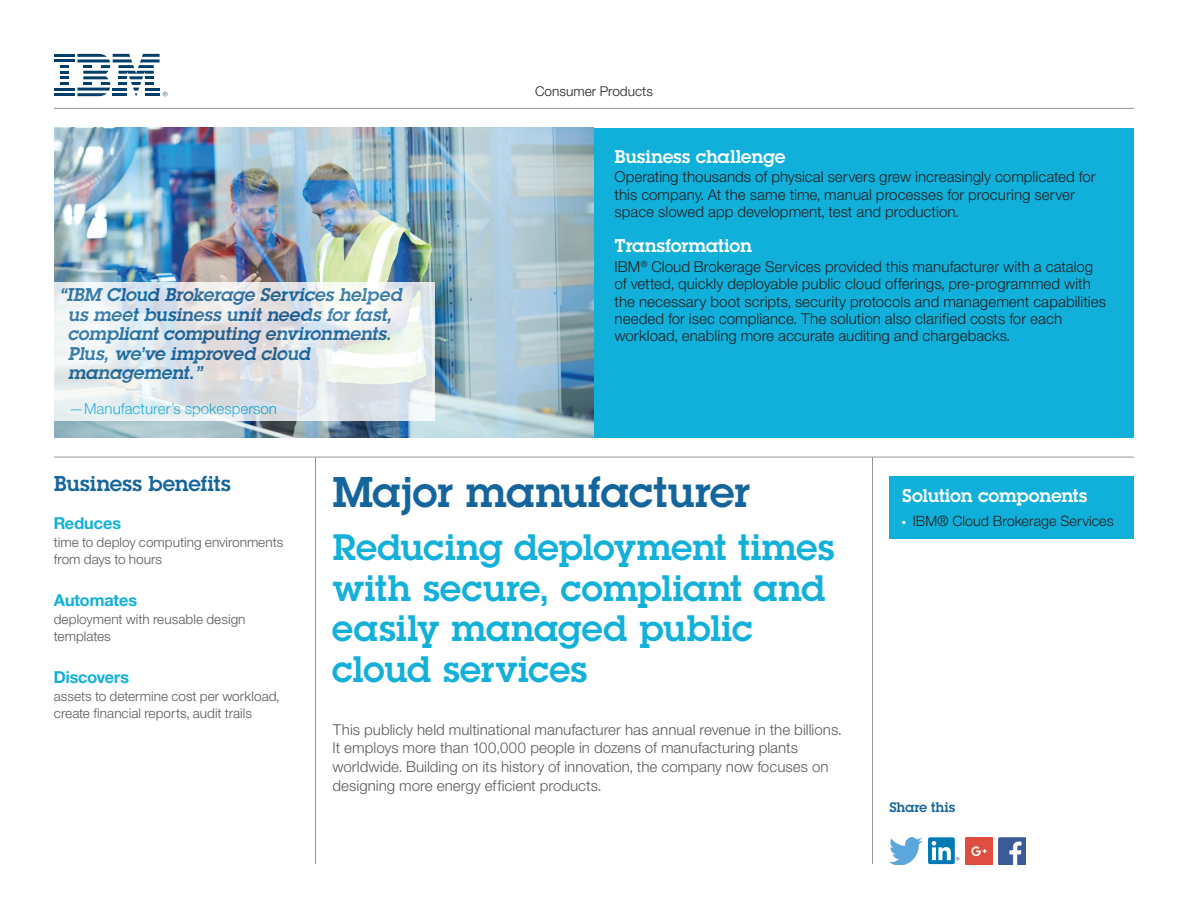
<style>
.page{position:relative;width:1188px;height:918px;background:#fff}
.page>*{position:absolute;margin:0;border:0;box-sizing:border-box;transform-origin:0 0}
.t1{font:42px "Lubalin Demifor IBM";color:#15659d}
.t2{font:36px/40.5px "Lubalin Demifor IBM";color:#13b0da}
.t3{font:21px "Lubalin Demifor IBM";color:#15659d}
.t4{font:18px/19.5px "Lubalin Demi Italicfor IBM";color:#15659d}
.t5{font:18px "Lubalin Demifor IBM";color:#fff}
.t6{font:16.5px "Helv Neue Boldfor IBM";color:#13b0da}
.t7{font:15px/17.2px "Helv Neue Lightfor IBM";color:#231f20}
.t8{font:15px/18.8px "Helv Neue Lightfor IBM";color:#58595b}
.t9{font:15px "Helv Neue Lightfor IBM";color:#13b0da}
.t10{font:14.25px "Helv Neue Lightfor IBM";color:#231f20}
.t11{font:13.5px/17.2px "Helv Neue Lightfor IBM";color:#58595b}
.t12{font:13.5px "Helv Neue Lightfor IBM";color:#231f20}
.t13{font:13.5px "Lubalin Demifor IBM";color:#15659d}
</style>
<div class="page">
<hr style="left:315px;top:457px;width:1px;height:407px;background:#939698">
<hr style="left:872px;top:457px;width:1px;height:407px;background:#939698">
<hr style="left:54px;top:108px;width:1080px;height:1px;background:#939698">
<hr style="left:54px;top:457px;width:1080px;height:1px;background:#939698">
<div style="left:577px;top:128px;width:557px;height:310px;background:#10b0db"></div>
<hr style="left:54px;top:54px;width:21px;height:3px;background:#003e69">
<hr style="left:54px;top:59px;width:21px;height:3px;background:#003e69">
<hr style="left:54px;top:88px;width:21px;height:3px;background:#003e69">
<svg style="left:60px;top:65px;width:9px;height:20px"></svg>
<hr style="left:54px;top:93px;width:21px;height:3px;background:#003e69">
<svg style="left:77px;top:54px;width:90px;height:42px"></svg>
<img style="left:54px;top:128px;width:539px;height:310px">
<img style="left:889px;top:838px;width:33px;height:26px">
<div style="left:928px;top:837px;width:27px;height:27px;background:#007bb6;border-radius:2px"></div>
<svg style="left:932px;top:841px;width:27px;height:20px"></svg>
<img style="left:966px;top:837px;width:27px;height:27px">
<img style="left:999px;top:837px;width:27px;height:27px">
<div style="left:890px;top:477px;width:244px;height:62px;background:#10b0db"></div>
<svg style="left:54px;top:282px;width:380px;height:139px"></svg>
<p class="t4" style="left:69px;top:285px;width:336px;text-indent:-8px">“IBM Cloud Brokerage Services helped us meet business unit needs for fast, compliant computing environments.<br>Plus, we’ve improved cloud management.”</p>
<p class="t9" style="left:69px;top:400px;width:210px">—Manufacturer’s spokesperson</p>
<h2 class="t12" style="left:535px;top:83px;width:119px">Consumer Products</h2>
<h2 class="t5" style="left:615px;top:144px;width:172px">Business challenge</h2>
<p class="t7" style="left:615px;top:168px;width:483px">Operating thousands of physical servers grew increasingly complicated for this company. At the same time, manual processes for procuring server space slowed app development, test and production.</p>
<h2 class="t5" style="left:615px;top:234px;width:139px">Transformation</h2>
<p class="t7" style="left:615px;top:258px;width:493px">IBM<sup>®</sup> Cloud Brokerage Services provided this manufacturer with a catalog of vetted, quickly deployable public cloud offerings, pre-programmed with the necessary boot scripts, security protocols and management capabilities needed for isec compliance. The solution also clarified costs for each workload, enabling more accurate auditing and chargebacks.</p>
<h2 class="t3" style="left:54px;top:470px;width:179px">Business benefits</h2>
<p class="t6" style="left:54px;top:512px;width:69px">Reduces</p>
<p class="t11" style="left:54px;top:533px;width:231px">time to deploy computing environments from days to hours</p>
<p class="t6" style="left:54px;top:589px;width:85px">Automates</p>
<p class="t11" style="left:54px;top:610px;width:193px">deployment with reusable design templates</p>
<p class="t6" style="left:54px;top:666px;width:77px">Discovers</p>
<p class="t11" style="left:54px;top:687px;width:227px">assets to determine cost per workload, create financial reports, audit trails</p>
<h1 class="t1" style="left:333px;top:464px;width:418px">Major manufacturer</h1>
<h2 class="t2" style="left:333px;top:526px;width:504px">Reducing deployment times with secure, compliant and easily managed public cloud services</h2>
<p class="t8" style="left:333px;top:720px;width:510px">This publicly held multinational manufacturer has annual revenue in the billions.<br>It employs more than 100,000 people in dozens of manufacturing plants worldwide. Building on its history of innovation, the company now focuses on designing more energy efficient products.</p>
<h2 class="t5" style="left:902px;top:484px;width:187px">Solution components</h2>
<p class="t10" style="left:902px;top:512px;width:213px"><sup>●●</sup> IBM® Cloud Brokerage Services</p>
<p class="t13" style="left:890px;top:798px;width:67px">Share this</p>
</div>
